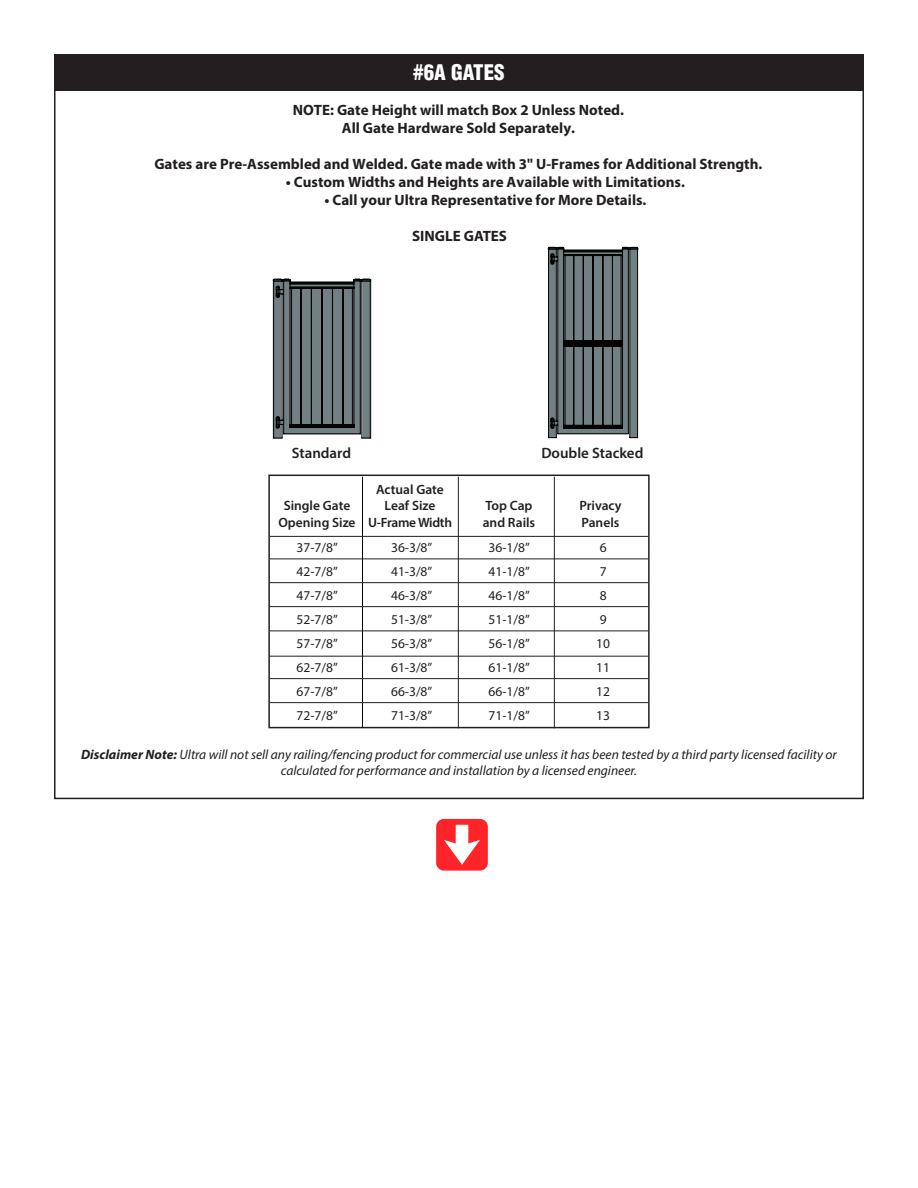
<style>
.page{position:relative;width:918px;height:1188px;background:#fff}
.page>*{position:absolute;margin:0;border:0;box-sizing:border-box;transform-origin:0 0}
.t1{font:900 condensed 21px "Helvetica";color:#fff}
.t2{font:700 15px/18px "Myriad Pro";color:#231f20;text-align:center}
.t3{font:600 15px "Myriad Pro";color:#231f20}
.t4{font:italic 13.5px/16.5px "Myriad Pro";color:#231f20;text-align:center}
.t5{font:13.5px "Myriad Pro";color:#231f20}
.t6{font:600 13.5px "Myriad Pro";color:#231f20}
.s1{font-weight:700}
</style>
<div class="page">
<div style="left:268px;top:475px;width:382px;height:253px;border:2px solid #231f20"></div>
<div style="left:55px;top:55px;width:808px;height:36px;background:#231f20"></div>
<img style="left:272px;top:278px;width:100px;height:161px">
<svg style="left:273px;top:279px;width:99px;height:159px;background:#5c6567"></svg>
<svg style="left:548px;top:246px;width:91px;height:192px;background:#5d6768"></svg>
<hr style="left:362px;top:477px;width:1px;height:250px;background:#000">
<hr style="left:458px;top:477px;width:1px;height:251px;background:#231f20">
<hr style="left:270px;top:559px;width:378px;height:1px;background:#231f20">
<hr style="left:269px;top:582px;width:379px;height:1px;background:#231f20">
<hr style="left:269px;top:606px;width:379px;height:1px;background:#231f20">
<hr style="left:270px;top:631px;width:378px;height:1px;background:#231f20">
<hr style="left:269px;top:656px;width:380px;height:1px;background:#231f20">
<hr style="left:270px;top:702px;width:378px;height:1px;background:#231f20">
<hr style="left:270px;top:678px;width:378px;height:1px;background:#231f20">
<hr style="left:270px;top:536px;width:378px;height:1px;background:#231f20">
<hr style="left:554px;top:477px;width:1px;height:251px;background:#231f20">
<svg style="left:436px;top:819px;width:52px;height:52px"></svg>
<h1 class="t1" style="left:413px;top:59px;width:93px">#6A GATES</h1>
<p class="t2" style="left:293px;top:100px;width:333px">NOTE: Gate Height will match Box 2 Unless Noted.<br>All Gate Hardware Sold Separately.</p>
<p class="t2" style="left:154px;top:154px;width:610px">Gates are Pre-Assembled and Welded. Gate made with 3" U-Frames for Additional Strength.</p>
<p class="t2" style="left:286px;top:172px;width:401px">• Custom Widths and Heights are Available with Limitations.</p>
<p class="t2" style="left:324px;top:190px;width:324px">• Call your Ultra Representative for More Details.</p>
<p class="t2" style="left:412px;top:227px;width:96px">SINGLE GATES</p>
<p class="t3" style="left:292px;top:444px;width:61px">Standard</p>
<p class="t6" style="left:376px;top:481px;width:69px">Actual Gate</p>
<p class="t3" style="left:541px;top:444px;width:104px">Double Stacked</p>
<p class="t6" style="left:284px;top:497px;width:68px">Single Gate</p>
<p class="t6" style="left:385px;top:497px;width:52px">Leaf Size</p>
<p class="t6" style="left:486px;top:497px;width:48px">Top Cap</p>
<p class="t6" style="left:579px;top:497px;width:44px">Privacy</p>
<p class="t6" style="left:278px;top:514px;width:175px">Opening Size U-Frame Width</p>
<p class="t6" style="left:483px;top:514px;width:54px">and Rails</p>
<p class="t6" style="left:582px;top:514px;width:39px">Panels</p>
<p class="t5" style="left:297px;top:539px;width:43px">37-7/8”</p>
<p class="t5" style="left:391px;top:539px;width:43px">36-3/8”</p>
<p class="t5" style="left:489px;top:539px;width:43px">36-1/8”</p>
<p class="t5" style="left:600px;top:539px;width:8px">6</p>
<p class="t5" style="left:297px;top:563px;width:43px">42-7/8”</p>
<p class="t5" style="left:391px;top:563px;width:43px">41-3/8”</p>
<p class="t5" style="left:489px;top:563px;width:43px">41-1/8”</p>
<p class="t5" style="left:600px;top:563px;width:8px">7</p>
<p class="t5" style="left:297px;top:587px;width:43px">47-7/8”</p>
<p class="t5" style="left:391px;top:587px;width:43px">46-3/8”</p>
<p class="t5" style="left:489px;top:587px;width:43px">46-1/8”</p>
<p class="t5" style="left:600px;top:587px;width:8px">8</p>
<p class="t5" style="left:297px;top:611px;width:43px">52-7/8”</p>
<p class="t5" style="left:391px;top:611px;width:43px">51-3/8”</p>
<p class="t5" style="left:489px;top:611px;width:43px">51-1/8”</p>
<p class="t5" style="left:600px;top:611px;width:8px">9</p>
<p class="t5" style="left:297px;top:635px;width:43px">57-7/8”</p>
<p class="t5" style="left:391px;top:635px;width:43px">56-3/8”</p>
<p class="t5" style="left:489px;top:635px;width:43px">56-1/8”</p>
<p class="t5" style="left:596px;top:635px;width:15px">10</p>
<p class="t5" style="left:297px;top:659px;width:43px">62-7/8”</p>
<p class="t5" style="left:391px;top:659px;width:43px">61-3/8”</p>
<p class="t5" style="left:489px;top:659px;width:43px">61-1/8”</p>
<p class="t5" style="left:596px;top:659px;width:15px">11</p>
<p class="t5" style="left:297px;top:683px;width:43px">67-7/8”</p>
<p class="t5" style="left:391px;top:683px;width:43px">66-3/8”</p>
<p class="t5" style="left:489px;top:683px;width:43px">66-1/8”</p>
<p class="t5" style="left:596px;top:683px;width:15px">12</p>
<p class="t5" style="left:297px;top:707px;width:43px">72-7/8”</p>
<p class="t5" style="left:391px;top:707px;width:43px">71-3/8”</p>
<p class="t5" style="left:489px;top:707px;width:43px">71-1/8”</p>
<p class="t5" style="left:596px;top:707px;width:15px">13</p>
<p class="t4" style="left:81px;top:746px;width:757px"><span class="s1">Disclaimer Note:</span> Ultra will not sell any railing/fencing product for commercial use unless it has been tested by a third party licensed facility or calculated for performance and installation by a licensed engineer.</p>
</div>
